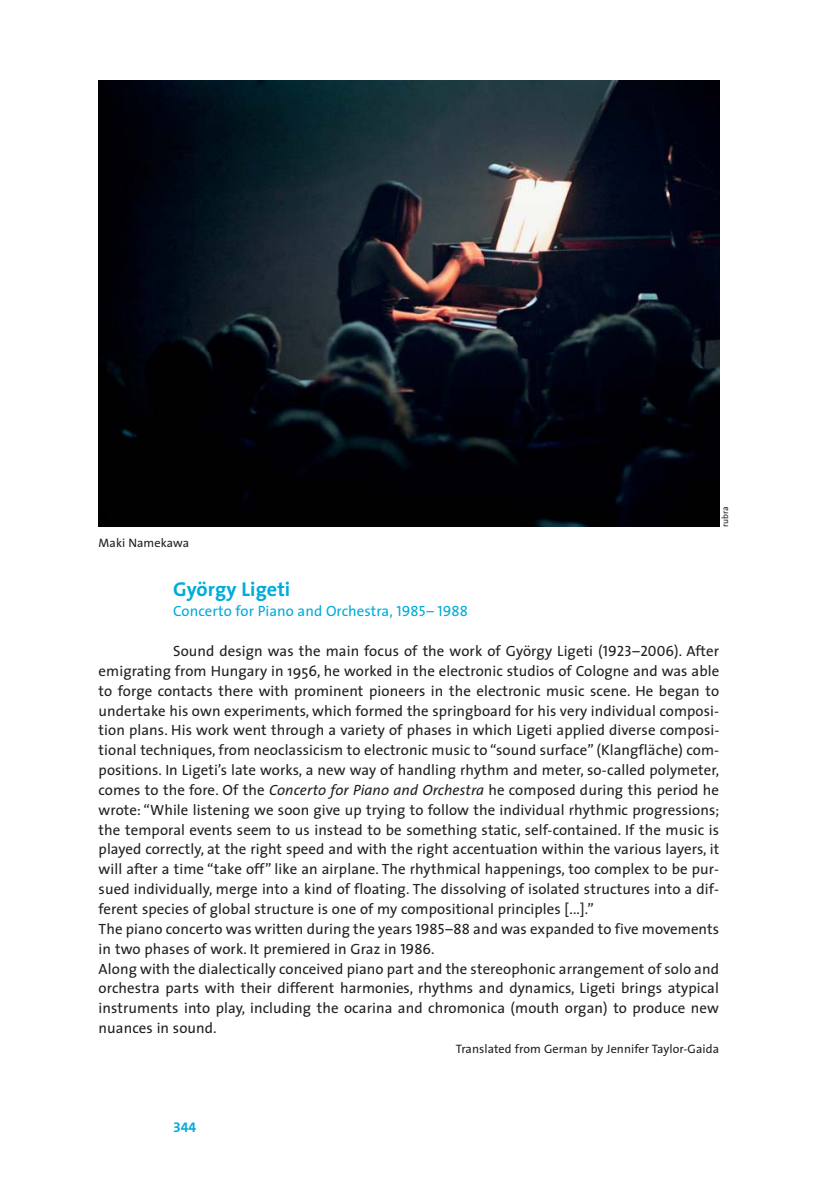
<style>
.page{position:relative;width:819px;height:1201px;background:#fff}
.page>*{position:absolute;margin:0;border:0;box-sizing:border-box;transform-origin:0 0}
.t1{font:700 20.12px "The Sans";letter-spacing:.005em;color:#00acd9}
.t2{font:14.88px/19.8px "The Sans";letter-spacing:.005em;color:#231f20}
.t3{font:14.88px "The Sans";letter-spacing:.005em;color:#00acd9}
.t4{font:14px "The Sans Bold Expert";color:#00acd9}
.t5{font:12.25px "The Sans";letter-spacing:.005em;color:#231f20}
.t6{font:8.75px "The Sans";letter-spacing:.005em;color:#231f20}
.s1{font-family:"The Sans Caps"}
.s2{font-style:italic}
</style>
<div class="page">
<img style="left:99px;top:80px;width:620px;height:447px">
<p class="t5" style="left:99px;top:538px;width:92px">Maki Namekawa</p>
<p class="t6" style="left:721px;top:527px;width:22px;rotate:-90deg">rubra</p>
<h1 class="t1" style="left:173px;top:579px;width:119px">György Ligeti</h1>
<p class="t3" style="left:173px;top:605px;width:296px">Concerto for Piano and Orchestra, <span class="s1">1985– 1988</span></p>
<p class="t2" style="left:99px;top:642px;width:622px;text-indent:74px">Sound design was the main focus of the work of György Ligeti (<span class="s1">1923–2006</span>). After emigrating from Hungary in 1956, he worked in the electronic studios of Cologne and was able to forge contacts there with prominent pioneers in the electronic music scene. He began to undertake his own experiments, which formed the springboard for his very individual composi&shy;tion plans. His work went through a variety of phases in which Ligeti applied diverse composi&shy;tional techniques, from neoclassicism to electronic music to “sound surface” (Klangfläche) com&shy;positions. In Ligeti’s late works, a new way of handling rhythm and meter, so-called polymeter, comes to the fore. Of the <span class="s2">Concerto for Piano and Orchestra</span> he composed during this period he wrote: “While listening we soon give up trying to follow the individual rhythmic progressions; the temporal events seem to us instead to be something static, self-contained. If the music is played correctly, at the right speed and with the right accentuation within the various layers, it will after a time “take off” like an airplane. The rhythmical happenings, too complex to be pur&shy;sued individually, merge into a kind of floating. The dissolving of isolated structures into a dif&shy;ferent species of global structure is one of my compositional principles [...].”<br>The piano concerto was written during the years <span class="s1">1985–88</span> and was expanded to five movements in two phases of work. It premiered in Graz in <span class="s1">1986</span>.<br>Along with the dialectically conceived piano part and the stereophonic arrangement of solo and orchestra parts with their different harmonies, rhythms and dynamics, Ligeti brings atypical instruments into play, including the ocarina and chromonica (mouth organ) to produce new nuances in sound.</p>
<p class="t5" style="left:456px;top:1044px;width:264px">Translated from German by Jennifer Taylor-Gaida</p>
<p class="t4" style="left:173px;top:1119px;width:25px">344</p>
</div>
